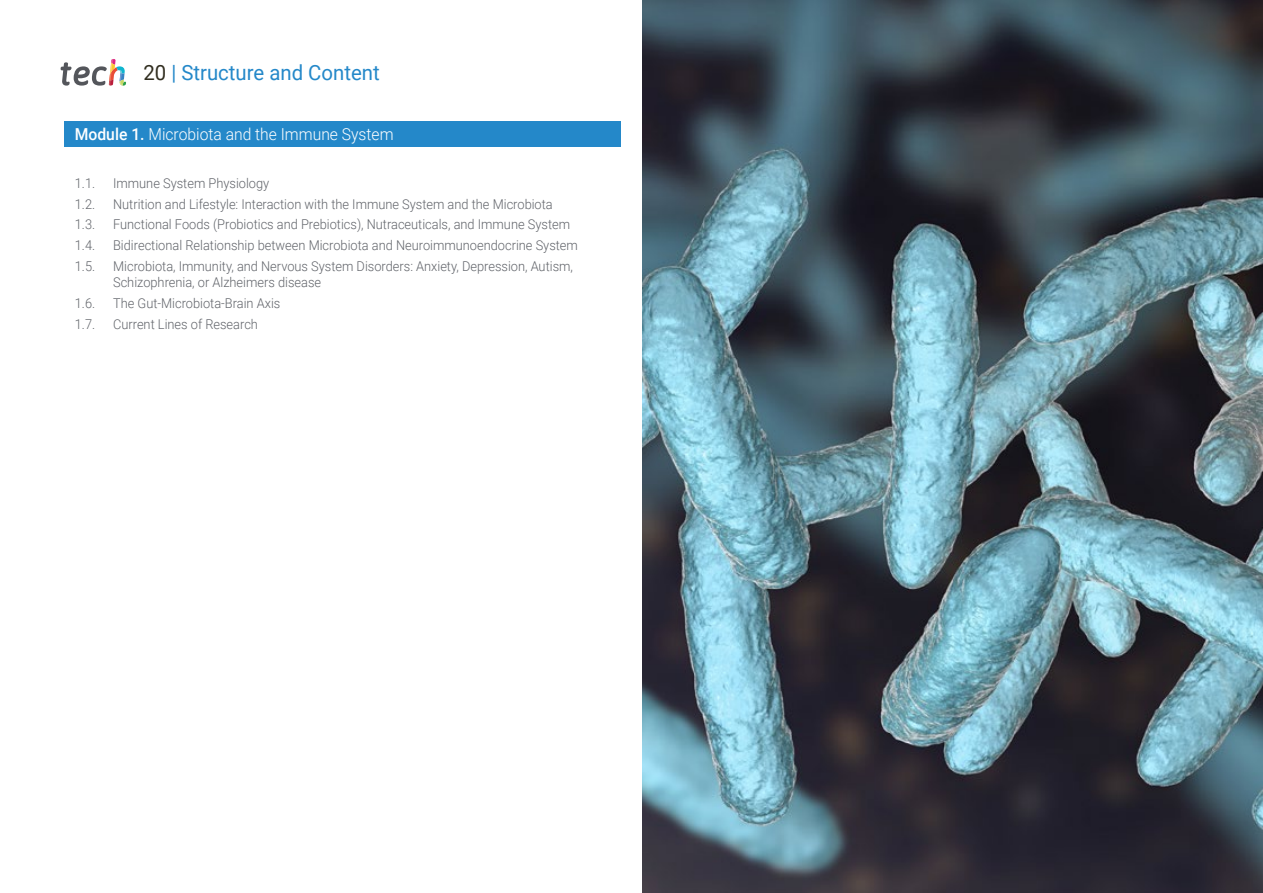
<style>
.page{position:relative;width:1263px;height:893px;background:#fff}
.page>*{position:absolute;margin:0;border:0;box-sizing:border-box;transform-origin:0 0}
.t1{font:21px "Roboto";color:#2488c9}
.t2{font:300 16.5px "Roboto";color:#fff;scale:.95 1}
.t3{font:300 13.5px/16.5px "Roboto";color:#61646a;scale:.95 1}
.s1{color:#312e20}
.s2{font-weight:500}
</style>
<div class="page">
<div style="left:64px;top:121px;width:557px;height:25px;background:#2488c9"></div>
<img style="left:642px;top:0;width:621px;height:893px">
<svg style="left:61px;top:59px;width:65px;height:27px"></svg>
<h1 class="t1" style="left:144px;top:57px;width:238px"><span class="s1">20</span> | Structure and Content</h1>
<p class="t2" style="left:75px;top:123px;width:337px"><span class="s2">Module 1.</span> Microbiota and the Immune System</p>
<p class="t3" style="left:75px;top:174px;width:23px">1.1.</p>
<p class="t3" style="left:113px;top:174px;width:166px">Immune System Physiology</p>
<p class="t3" style="left:75px;top:195px;width:23px">1.2.</p>
<p class="t3" style="left:113px;top:195px;width:464px">Nutrition and Lifestyle: Interaction with the Immune System and the Microbiota</p>
<p class="t3" style="left:75px;top:216px;width:23px">1.3.</p>
<p class="t3" style="left:113px;top:216px;width:483px">Functional Foods (Probiotics and Prebiotics), Nutraceuticals, and Immune System</p>
<p class="t3" style="left:75px;top:237px;width:23px">1.4.</p>
<p class="t3" style="left:113px;top:237px;width:491px">Bidirectional Relationship between Microbiota and Neuroimmunoendocrine System</p>
<p class="t3" style="left:75px;top:257px;width:23px">1.5.</p>
<p class="t3" style="left:113px;top:257px;width:486px">Microbiota, Immunity, and Nervous System Disorders: Anxiety, Depression, Autism,<br>Schizophrenia, or Alzheimers disease</p>
<p class="t3" style="left:75px;top:295px;width:23px">1.6.</p>
<p class="t3" style="left:113px;top:295px;width:178px">The Gut-Microbiota-Brain Axis</p>
<p class="t3" style="left:75px;top:315px;width:23px">1.7.</p>
<p class="t3" style="left:113px;top:315px;width:154px">Current Lines of Research</p>
</div>
